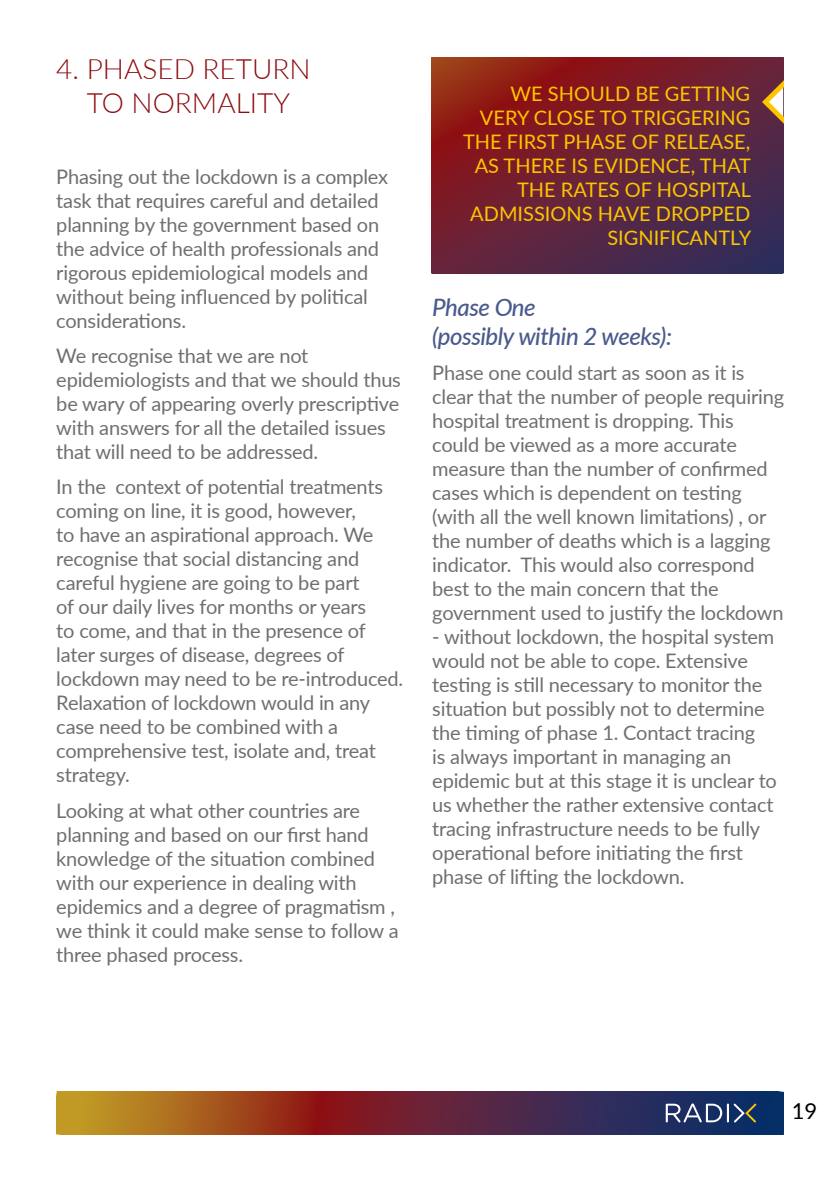
<style>
.page{position:relative;width:840px;height:1191px;background:#fff}
.page>*{position:absolute;margin:0;border:0;box-sizing:border-box;transform-origin:0 0}
.t1{font:300 28px/33.6px "Lato";color:#8d0e11;text-align:center}
.t2{font:italic 500 24px/28.8px "Lato";letter-spacing:-.02em;color:#4a5a8d}
.t3{font:22px "Lato";color:#000}
.t4{font:20px/24px "Lato";letter-spacing:-.01em;color:#6f6f6e}
.t5{font:20px/24px "Lato";color:#fdc400;text-align:right}
</style>
<div class="page">
<img style="left:57px;top:1092px;width:726px;height:42px">
<svg style="left:665px;top:1101px;width:92px;height:23px;background:#46587e"></svg>
<img style="left:431px;top:57px;width:351px;height:216px">
<svg style="left:758px;top:73px;width:24px;height:57px"></svg>
<h1 class="t1" style="left:56px;top:55px;width:256px">4. PHASED RETURN<br>TO NORMALITY</h1>
<p class="t4" style="left:56px;top:163px;width:333px">Phasing out the lockdown is a complex task that requires careful and detailed planning by the government based on the advice of health professionals and rigorous epidemiological models and without being influenced by political considerations.</p>
<p class="t4" style="left:56px;top:343px;width:346px">We recognise that we are not epidemiologists and that we should thus be wary of appearing overly prescriptive with answers for all the detailed issues that will need to be addressed.</p>
<p class="t4" style="left:56px;top:474px;width:348px">In the context of potential treatments coming on line, it is good, however,<br>to have an aspirational approach. We recognise that social distancing and careful hygiene are going to be part<br>of our daily lives for months or years<br>to come, and that in the presence of later surges of disease, degrees of lockdown may need to be re-introduced.<br>Relaxation of lockdown would in any case need to be combined with a comprehensive test, isolate and, treat strategy.</p>
<p class="t4" style="left:56px;top:797px;width:343px">Looking at what other countries are planning and based on our first hand knowledge of the situation combined with our experience in dealing with epidemics and a degree of pragmatism , we think it could make sense to follow a three phased process.</p>
<p class="t5" style="left:463px;top:83px;width:289px">WE SHOULD BE GETTING<br>VERY CLOSE TO TRIGGERING<br>THE FIRST PHASE OF RELEASE,<br>AS THERE IS EVIDENCE, THAT<br>THE RATES OF HOSPITAL<br>ADMISSIONS HAVE DROPPED<br>SIGNIFICANTLY</p>
<p class="t2" style="left:432px;top:294px;width:241px">Phase One<br>(possibly within 2 weeks):</p>
<p class="t4" style="left:432px;top:362px;width:353px">Phase one could start as soon as it is clear that the number of people requiring hospital treatment is dropping. This could be viewed as a more accurate measure than the number of confirmed cases which is dependent on testing (with all the well known limitations) , or the number of deaths which is a lagging indicator. This would also correspond best to the main concern that the government used to justify the lockdown</p>
<p class="t4" style="left:432px;top:624px;width:346px">- without lockdown, the hospital system would not be able to cope. Extensive testing is still necessary to monitor the situation but possibly not to determine the timing of phase 1. Contact tracing<br>is always important in managing an epidemic but at this stage it is unclear to us whether the rather extensive contact tracing infrastructure needs to be fully operational before initiating the first phase of lifting the lockdown.</p>
<p class="t3" style="left:791px;top:1095px;width:27px">19</p>
</div>
